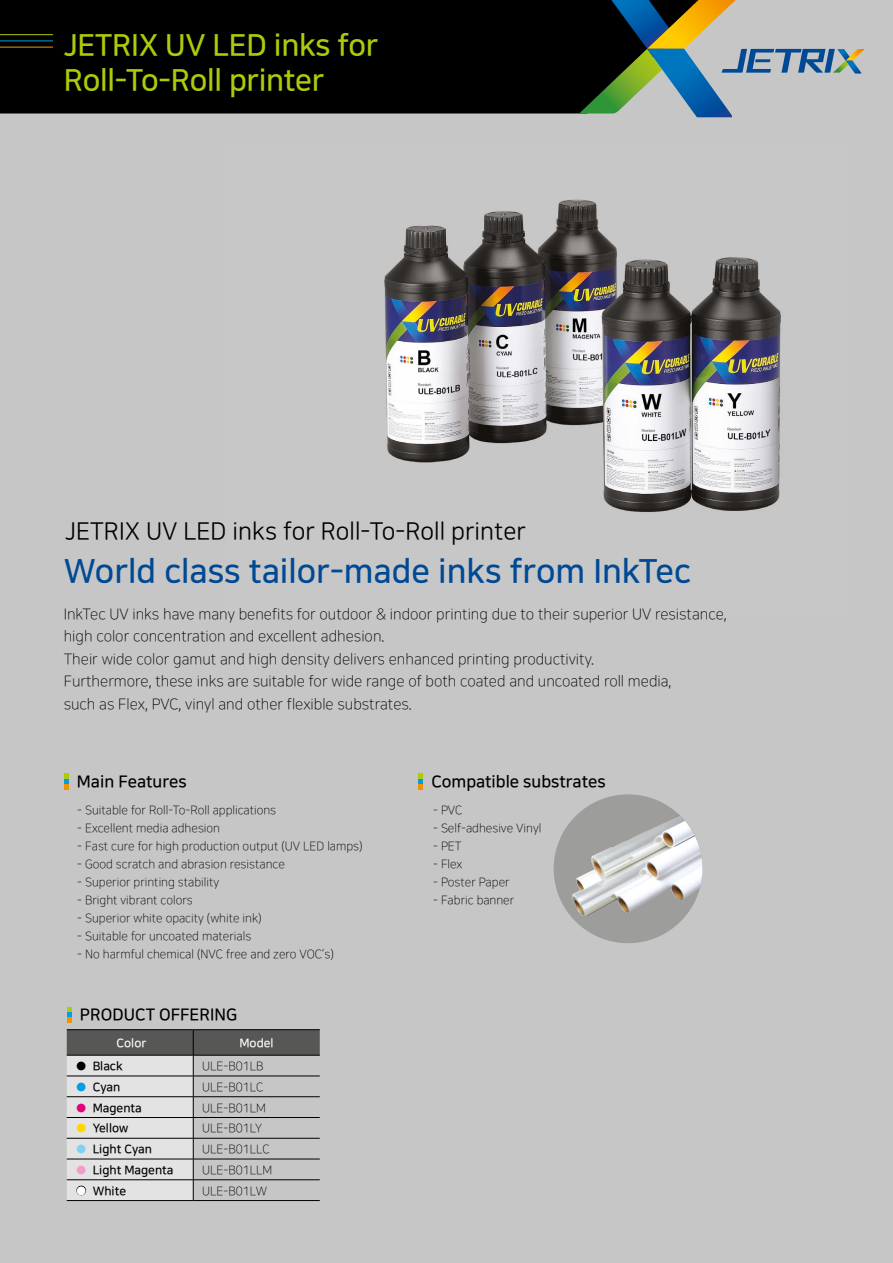
<style>
.page{position:relative;width:893px;height:1263px;background:#c6c6c6}
.page>*{position:absolute;margin:0;border:0;box-sizing:border-box;transform-origin:0 0}
.t1{font:33px "Nanum Square B";color:#004994}
.t2{font:30px/34.5px "Nanum Square B";letter-spacing:-.01em;color:#afca0b}
.t3{font:24px "Nanum Square R";color:#000}
.t4{font:16.5px "Nanum Square B";color:#000}
.t5{font:15px/22.5px "Nanum Square L";color:#000}
.t6{font:12px "Nanum Square L";color:#000}
.t7{font:12px "Nanum Square B";color:#000}
.t8{font:12px "Nanum Square B";color:#fff}
.s1{color:#009fe3}
.s2{color:#e6007d}
.s3{color:#ffd500}
.s4{color:#83d0f5}
.s5{color:#f39fc5}
.s6{color:#fff}
</style>
<div class="page">
<div style="left:0;top:0;width:579px;height:113px;background:#000"></div>
<svg style="left:579px;top:0;width:286px;height:117px"></svg>
<hr style="left:0;top:34px;width:53px;height:1px;background:#afca0b">
<hr style="left:0;top:41px;width:53px;height:1px;background:#009fe3">
<hr style="left:0;top:47px;width:53px;height:1px;background:#f39200">
<svg style="left:64px;top:774px;width:5px;height:15px"></svg>
<svg style="left:418px;top:774px;width:5px;height:15px"></svg>
<svg style="left:67px;top:1008px;width:5px;height:15px"></svg>
<hr style="left:67px;top:1029px;width:126px;height:1px;background:#000">
<hr style="left:193px;top:1029px;width:127px;height:1px;background:#000">
<hr style="left:67px;top:1200px;width:126px;height:1px;background:#000">
<hr style="left:193px;top:1200px;width:127px;height:1px;background:#000">
<svg style="left:67px;top:1030px;width:253px;height:170px"></svg>
<img style="left:384px;top:199px;width:397px;height:313px">
<div style="left:554px;top:794px;width:148px;height:149px;background:#9d9d9c;border-radius:50%"></div>
<img style="left:571px;top:815px;width:131px;height:102px">
<h2 class="t2" style="left:64px;top:29px;width:316px">JETRIX UV LED inks for<br>Roll-To-Roll printer</h2>
<h3 class="t3" style="left:65px;top:519px;width:462px">JETRIX UV LED inks for Roll-To-Roll printer</h3>
<h1 class="t1" style="left:64px;top:554px;width:629px">World class tailor-made inks from InkTec</h1>
<p class="t5" style="left:64px;top:603px;width:665px">InkTec UV inks have many benefits for outdoor &amp; indoor printing due to their superior UV resistance, high color concentration and excellent adhesion.<br>Their wide color gamut and high density delivers enhanced printing productivity.<br>Furthermore, these inks are suitable for wide range of both coated and uncoated roll media,<br>such as Flex, PVC, vinyl and other flexible substrates.</p>
<h3 class="t4" style="left:77px;top:772px;width:111px">Main Features</h3>
<p class="t6" style="left:77px;top:803px;width:200px">- Suitable for Roll-To-Roll applications</p>
<p class="t6" style="left:77px;top:821px;width:144px">- Excellent media adhesion</p>
<p class="t6" style="left:77px;top:839px;width:287px">- Fast cure for high production output (UV LED lamps)</p>
<p class="t6" style="left:77px;top:857px;width:209px">- Good scratch and abrasion resistance</p>
<p class="t6" style="left:77px;top:875px;width:143px">- Superior printing stability</p>
<p class="t6" style="left:77px;top:893px;width:117px">- Bright vibrant colors</p>
<p class="t6" style="left:77px;top:911px;width:186px">- Superior white opacity (white ink)</p>
<p class="t6" style="left:77px;top:929px;width:175px">- Suitable for uncoated materials</p>
<p class="t6" style="left:77px;top:947px;width:258px">- No harmful chemical (NVC free and zero VOC’s)</p>
<h3 class="t4" style="left:80px;top:1006px;width:159px">PRODUCT OFFERING</h3>
<p class="t8" style="left:117px;top:1037px;width:31px">Color</p>
<p class="t8" style="left:239px;top:1037px;width:36px">Model</p>
<p class="t7" style="left:76px;top:1060px;width:49px">● Black</p>
<p class="t6" style="left:202px;top:1060px;width:63px">ULE-B01LB</p>
<p class="t7" style="left:76px;top:1080px;width:46px"><span class="s1">●</span> Cyan</p>
<p class="t6" style="left:202px;top:1080px;width:63px">ULE-B01LC</p>
<p class="t7" style="left:76px;top:1101px;width:68px"><span class="s2">●</span> Magenta</p>
<p class="t6" style="left:202px;top:1101px;width:65px">ULE-B01LM</p>
<p class="t7" style="left:76px;top:1122px;width:54px"><span class="s3">●</span> Yellow</p>
<p class="t6" style="left:202px;top:1122px;width:61px">ULE-B01LY</p>
<p class="t7" style="left:76px;top:1143px;width:78px"><span class="s4">●</span> Light Cyan</p>
<p class="t6" style="left:202px;top:1143px;width:69px">ULE-B01LLC</p>
<p class="t7" style="left:76px;top:1163px;width:99px"><span class="s5">●</span> Light Magenta</p>
<p class="t6" style="left:202px;top:1164px;width:72px">ULE-B01LLM</p>
<p class="t7" style="left:76px;top:1184px;width:52px"><span class="s6">●</span> White</p>
<p class="t6" style="left:202px;top:1184px;width:66px">ULE-B01LW</p>
<h3 class="t4" style="left:431px;top:772px;width:176px">Compatible substrates</h3>
<p class="t6" style="left:433px;top:803px;width:31px">- PVC</p>
<p class="t6" style="left:433px;top:821px;width:110px">- Self-adhesive Vinyl</p>
<p class="t6" style="left:433px;top:839px;width:30px">- PET</p>
<p class="t6" style="left:433px;top:857px;width:31px">- Flex</p>
<p class="t6" style="left:433px;top:875px;width:78px">- Poster Paper</p>
<p class="t6" style="left:433px;top:893px;width:83px">- Fabric banner</p>
</div>
